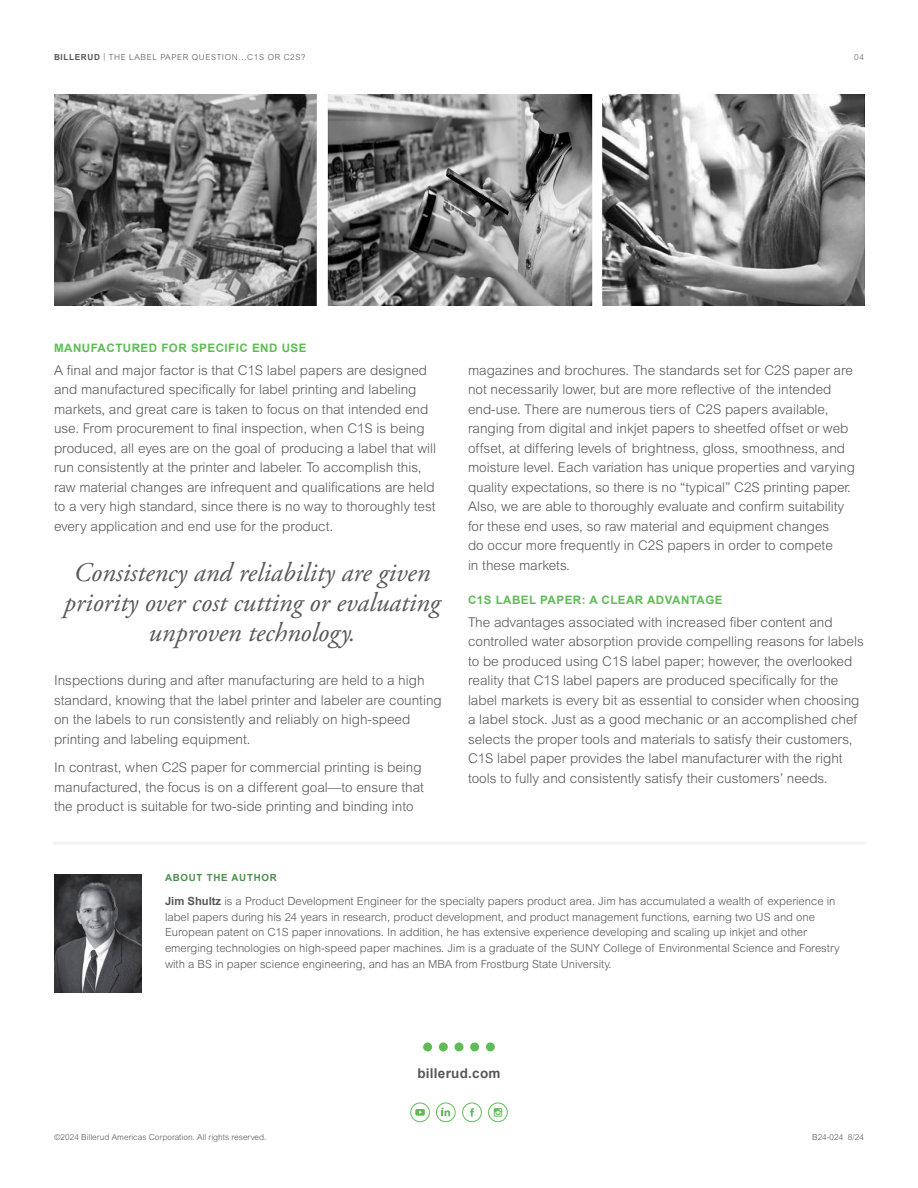
<style>
.page{position:relative;width:918px;height:1188px;background:#fff}
.page>*{position:absolute;margin:0;border:0;box-sizing:border-box;transform-origin:0 0}
.t1{font:italic 27px/30px "Adobe Garamond Pro";color:#57585a;text-align:center}
.Body_9_13{font:300 13.5px/19.5px "Arial MT Std";color:#57585a}
.t2{font:700 13.5px "Arial";letter-spacing:.02em;color:#57585a}
.Body_Subhead_7_75_14{font:700 11.7px "Arial";letter-spacing:.04em;color:#5ebc55}
.t3{font:300 11.25px/15.8px "Arial MT Std";color:#57585a}
.t4{font:700 9.75px "Arial";letter-spacing:.075em;color:#4d904c}
.t5{font:300 8.25px "Arial MT Std";color:#57585a}
.t6{font:300 8.25px "Arial MT Std";letter-spacing:.075em;color:#57585a}
.s1{font-family:"Arial";font-weight:700}
</style>
<div class="page">
<svg style="left:423px;top:1043px;width:9px;height:8px"></svg>
<div style="left:439px;top:1042px;width:9px;height:9px;background:#5ebc55;border-radius:50%"></div>
<div style="left:455px;top:1042px;width:8px;height:9px;background:#5ebc55;border-radius:50%"></div>
<div style="left:470px;top:1042px;width:9px;height:9px;background:#5ebc55;border-radius:50%"></div>
<div style="left:486px;top:1042px;width:9px;height:9px;background:#5ebc55;border-radius:50%"></div>
<svg style="left:462px;top:1103px;width:20px;height:19px"></svg>
<svg style="left:488px;top:1103px;width:20px;height:19px"></svg>
<svg style="left:436px;top:1103px;width:20px;height:19px"></svg>
<svg style="left:410px;top:1102px;width:20px;height:20px"></svg>
<img style="left:54px;top:94px;width:810px;height:212px">
<hr style="left:54px;top:842px;width:810px;height:3px;background:#f2f3f4">
<img style="left:54px;top:874px;width:87px;height:119px">
<p class="t6" style="left:54px;top:52px;width:253px"><span class="s1">BILLERUD</span> | THE LABEL PAPER QUESTION…C1S OR C2S?</p>
<p class="t5" style="left:854px;top:52px;width:11px">04</p>
<p class="Body_Subhead_7_75_14" style="left:54px;top:340px;width:254px">MANUFACTURED FOR SPECIFIC END USE</p>
<p class="Body_9_13" style="left:54px;top:360px;width:384px">A final and major factor is that C1S label papers are designed and manufactured specifically for label printing and labeling markets, and great care is taken to focus on that intended end use. From procurement to final inspection, when C1S is being produced, all eyes are on the goal of producing a label that will run consistently at the printer and labeler. To accomplish this, raw material changes are infrequent and qualifications are held to a very high standard, since there is no way to thoroughly test every application and end use for the product.</p>
<p class="t1" style="left:64px;top:559px;width:378px">Consistency and reliability are given priority over cost cutting or evaluating unproven technology.</p>
<p class="Body_9_13" style="left:54px;top:671px;width:389px">Inspections during and after manufacturing are held to a high standard, knowing that the label printer and labeler are counting on the labels to run consistently and reliably on high-speed printing and labeling equipment.</p>
<p class="Body_9_13" style="left:54px;top:758px;width:371px">In contrast, when C2S paper for commercial printing is being manufactured, the focus is on a different goal—to ensure that the product is suitable for two-side printing and binding into</p>
<p class="t4" style="left:165px;top:871px;width:113px">ABOUT THE AUTHOR</p>
<p class="Body_9_13" style="left:468px;top:360px;width:389px">magazines and brochures. The standards set for C2S paper are not necessarily lower, but are more reflective of the intended end-use. There are numerous tiers of C2S papers available, ranging from digital and inkjet papers to sheetfed offset or web offset, at differing levels of brightness, gloss, smoothness, and moisture level. Each variation has unique properties and varying quality expectations, so there is no “typical” C2S printing paper.<br>Also, we are able to thoroughly evaluate and confirm suitability for these end uses, so raw material and equipment changes<br>do occur more frequently in C2S papers in order to compete<br>in these markets.</p>
<p class="Body_Subhead_7_75_14" style="left:468px;top:592px;width:256px">C1S LABEL PAPER: A CLEAR ADVANTAGE</p>
<p class="Body_9_13" style="left:468px;top:612px;width:397px">The advantages associated with increased fiber content and controlled water absorption provide compelling reasons for labels to be produced using C1S label paper; however, the overlooked reality that C1S label papers are produced specifically for the label markets is every bit as essential to consider when choosing a label stock. Just as a good mechanic or an accomplished chef selects the proper tools and materials to satisfy their customers, C1S label paper provides the label manufacturer with the right tools to fully and consistently satisfy their customers’ needs.</p>
<p class="t3" style="left:165px;top:893px;width:676px"><span class="s1">Jim Shultz</span> is a Product Development Engineer for the specialty papers product area. Jim has accumulated a wealth of experience in label papers during his 24 years in research, product development, and product management functions, earning two US and one European patent on C1S paper innovations. In addition, he has extensive experience developing and scaling up inkjet and other emerging technologies on high-speed paper machines. Jim is a graduate of the SUNY College of Environmental Science and Forestry with a BS in paper science engineering, and has an MBA from Frostburg State University.</p>
<p class="t2" style="left:417px;top:1064px;width:85px">billerud.com</p>
<p class="t5" style="left:54px;top:1132px;width:214px">©2024 Billerud Americas Corporation. All rights reserved.</p>
<p class="t5" style="left:812px;top:1132px;width:53px">B24-024 8/24</p>
</div>
